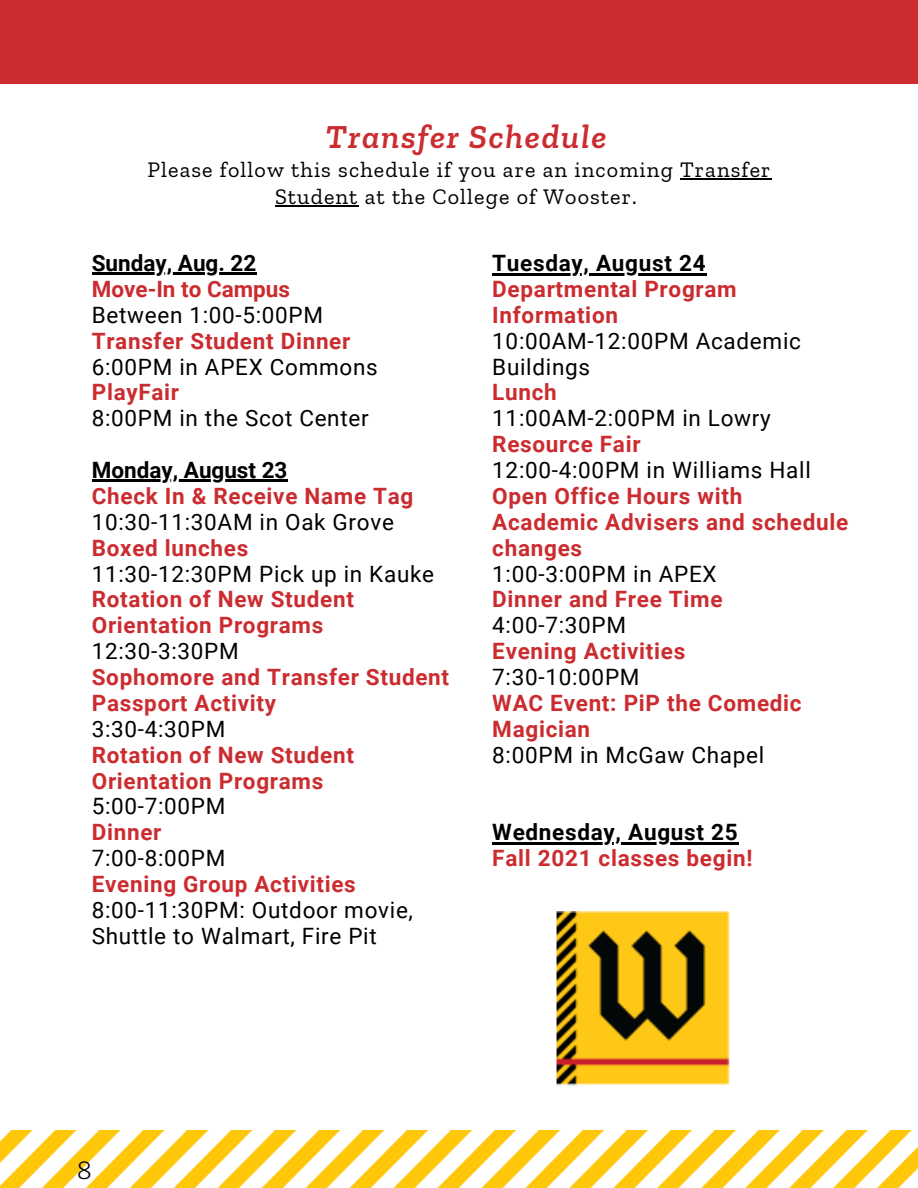
<style>
.page{position:relative;width:918px;height:1188px;background:#fff}
.page>*{position:absolute;margin:0;border:0;box-sizing:border-box;transform-origin:0 0}
.t1{font:italic 600 34.2px "Zilla Slab";letter-spacing:.05em;color:#cb2c30}
.t2{font:300 27px "Zilla Slab";color:#000}
.t3{font:700 22.5px/25.8px "Roboto";letter-spacing:.03em;color:#cb2c30}
.t4{font:22.5px/25.8px "Roboto";letter-spacing:.03em;color:#000}
.t5{font:700 22.5px "Roboto";letter-spacing:.03em;color:#000}
.t6{font:700 22.5px "Roboto";color:#000}
.t7{font:700 22.5px "Roboto";color:#cb2c30}
.t8{font:22.2px/27px "Zilla Slab";letter-spacing:.05em;color:#000;text-align:center}
</style>
<div class="page">
<div style="left:0;top:0;width:918px;height:83px;background:#cb2c30"></div>
<img style="left:0;top:1131px;width:918px;height:57px">
<hr style="left:680px;top:178px;width:92px;height:1px;background:#000">
<hr style="left:275px;top:205px;width:84px;height:1px;background:#000">
<hr style="left:92px;top:272px;width:164px;height:2px;background:#000">
<hr style="left:92px;top:479px;width:196px;height:2px;background:#000">
<hr style="left:492px;top:273px;width:214px;height:3px;background:#000">
<hr style="left:492px;top:843px;width:246px;height:2px;background:#000">
<img style="left:556px;top:912px;width:174px;height:174px">
<p class="t1" style="left:325px;top:115px;width:282px">Transfer Schedule</p>
<p class="t8" style="left:147px;top:156px;width:625px">Please follow this schedule if you are an incoming Transfer<br>Student at the College of Wooster.</p>
<p class="t6" style="left:92px;top:250px;width:166px">Sunday, Aug. 22</p>
<p class="t7" style="left:92px;top:276px;width:200px">Move-In to Campus</p>
<p class="t4" style="left:92px;top:302px;width:233px">Between 1:00-5:00PM</p>
<p class="t3" style="left:92px;top:328px;width:260px">Transfer Student Dinner</p>
<p class="t4" style="left:92px;top:354px;width:287px">6:00PM in APEX Commons</p>
<p class="t3" style="left:92px;top:380px;width:89px">PlayFair</p>
<p class="t4" style="left:92px;top:406px;width:278px">8:00PM in the Scot Center</p>
<p class="t6" style="left:92px;top:457px;width:197px">Monday, August 23</p>
<p class="t3" style="left:92px;top:483px;width:323px">Check In &amp; Receive Name Tag</p>
<p class="t4" style="left:92px;top:509px;width:304px">10:30-11:30AM in Oak Grove</p>
<p class="t3" style="left:92px;top:535px;width:158px">Boxed lunches</p>
<p class="t4" style="left:92px;top:561px;width:344px">11:30-12:30PM Pick up in Kauke</p>
<p class="t3" style="left:92px;top:587px;width:264px">Rotation of New Student<br>Orientation Programs</p>
<p class="t4" style="left:92px;top:639px;width:149px">12:30-3:30PM</p>
<p class="t3" style="left:92px;top:665px;width:359px">Sophomore and Transfer Student<br>Passport Activity</p>
<p class="t4" style="left:92px;top:716px;width:135px">3:30-4:30PM</p>
<p class="t3" style="left:92px;top:742px;width:264px">Rotation of New Student<br>Orientation Programs</p>
<p class="t4" style="left:92px;top:794px;width:135px">5:00-7:00PM</p>
<p class="t3" style="left:92px;top:820px;width:71px">Dinner</p>
<p class="t4" style="left:92px;top:846px;width:135px">7:00-8:00PM</p>
<p class="t3" style="left:92px;top:872px;width:266px">Evening Group Activities</p>
<p class="t4" style="left:92px;top:897px;width:323px">8:00-11:30PM: Outdoor movie,<br>Shuttle to Walmart, Fire Pit</p>
<p class="t5" style="left:492px;top:250px;width:215px">Tuesday, August 24</p>
<p class="t3" style="left:492px;top:276px;width:246px">Departmental Program<br>Information</p>
<p class="t4" style="left:492px;top:328px;width:310px">10:00AM-12:00PM Academic<br>Buildings</p>
<p class="t3" style="left:492px;top:380px;width:66px">Lunch</p>
<p class="t4" style="left:492px;top:406px;width:280px">11:00AM-2:00PM in Lowry</p>
<p class="t3" style="left:492px;top:432px;width:150px">Resource Fair</p>
<p class="t4" style="left:492px;top:458px;width:320px">12:00-4:00PM in Williams Hall</p>
<p class="t3" style="left:492px;top:483px;width:358px">Open Office Hours with<br>Academic Advisers and schedule changes</p>
<p class="t4" style="left:492px;top:561px;width:226px">1:00-3:00PM in APEX</p>
<p class="t3" style="left:492px;top:587px;width:232px">Dinner and Free Time</p>
<p class="t4" style="left:492px;top:613px;width:135px">4:00-7:30PM</p>
<p class="t3" style="left:492px;top:639px;width:195px">Evening Activities</p>
<p class="t4" style="left:492px;top:665px;width:149px">7:30-10:00PM</p>
<p class="t3" style="left:492px;top:690px;width:311px">WAC Event: PiP the Comedic<br>Magician</p>
<p class="t4" style="left:492px;top:742px;width:274px">8:00PM in McGaw Chapel</p>
<p class="t5" style="left:492px;top:820px;width:247px">Wednesday, August 25</p>
<p class="t3" style="left:492px;top:846px;width:262px">Fall 2021 classes begin!</p>
<p class="t2" style="left:77px;top:1154px;width:16px">8</p>
</div>
